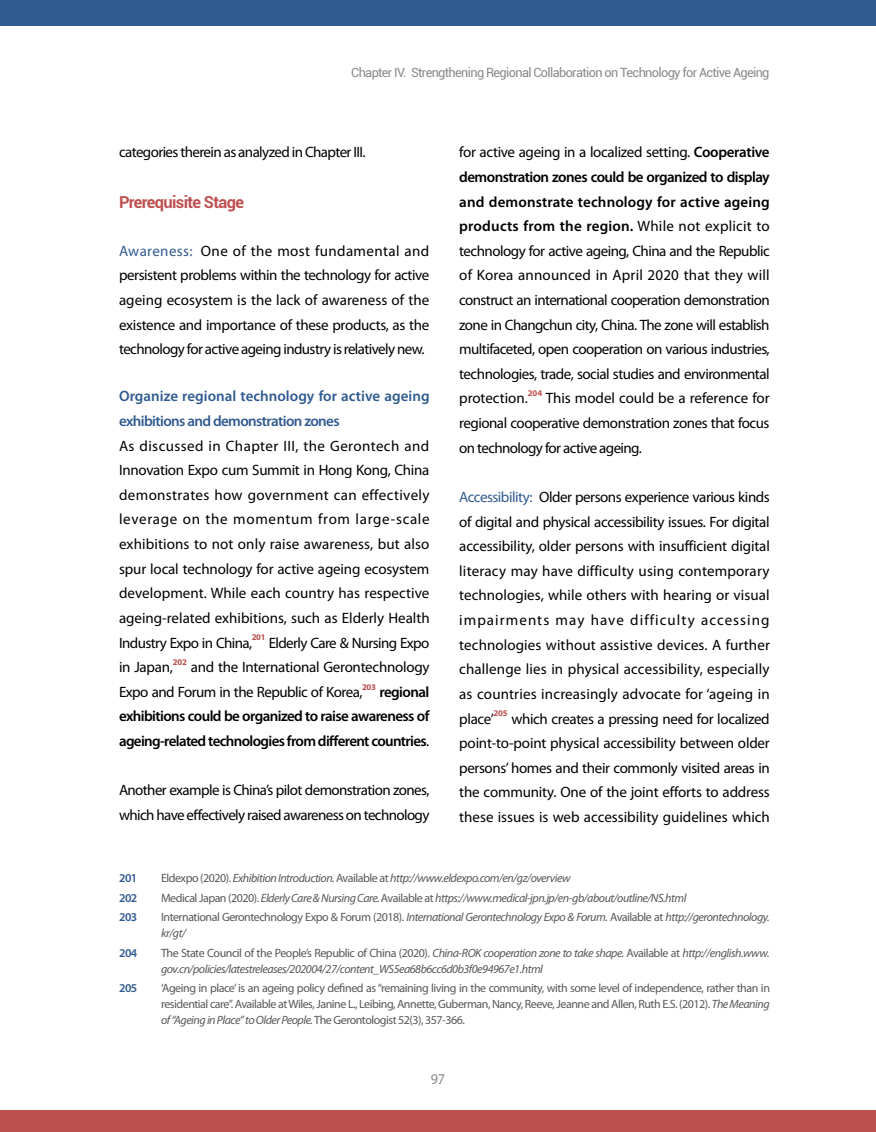
<style>
.page{position:relative;width:876px;height:1132px;background:#fff}
.page>*{position:absolute;margin:0;border:0;box-sizing:border-box;transform-origin:0 0}
.t1{font:700 16.5px "Roboto";letter-spacing:-.04em;color:#be5050}
.t2{font:15px/24.6px "Myriad Pro";letter-spacing:-.035em;color:#000;text-align:justify}
.t3{font:600 15px/24.6px "Myriad Pro";letter-spacing:-.045em;color:#000;text-align:justify}
.t4{font:600 15px/24.6px "Myriad Pro";letter-spacing:-.005em;color:#305b90}
.t5{font:15px "Myriad Pro";color:#898989;scale:.95 1}
.t6{font:12.75px "Roboto";letter-spacing:-.05em;color:#898989}
.t7{font:italic 12px/15.6px "Myriad Pro";letter-spacing:-.04em;color:#595757}
.t8{font:12px/15.6px "Myriad Pro";letter-spacing:-.04em;color:#595757;text-align:justify}
.t9{font:600 12px "Myriad Pro";letter-spacing:-.04em;color:#305b90}
.t10{font:700 8.7px "Myriad Pro";letter-spacing:-.02em;color:#be5050}
.s1{color:#305b90}
.s2{font-weight:400}
.s3{font-weight:600}
.s4{font-style:normal}
.s5{font-style:italic}
</style>
<div class="page">
<div style="left:0;top:0;width:876px;height:26px;background:#305b90"></div>
<div style="left:0;top:1110px;width:876px;height:21px;background:#be5050"></div>
<p class="t6" style="left:351px;top:63px;width:420px">Chapter IV. Strengthening Regional Collaboration on Technology for Active Ageing</p>
<p class="t2" style="left:119px;top:140px;width:248px">categories therein as analyzed in Chapter III.</p>
<p class="t1" style="left:119px;top:190px;width:127px">Prerequisite Stage</p>
<p class="t2" style="left:119px;top:238px;width:312px"><span class="s1">Awareness:</span> One of the most fundamental and persistent problems within the technology for active ageing ecosystem is the lack of awareness of the existence and importance of these products, as the technology for active ageing industry is relatively new.</p>
<p class="t4" style="left:119px;top:383px;width:312px">Organize regional technology for active ageing exhibitions and demonstration zones</p>
<p class="t2" style="left:119px;top:433px;width:312px">As discussed in Chapter III, the Gerontech and Innovation Expo cum Summit in Hong Kong, China demonstrates how government can effectively leverage on the momentum from large-scale exhibitions to not only raise awareness, but also spur local technology for active ageing ecosystem development. While each country has respective ageing-related exhibitions, such as Elderly Health Industry Expo in China,</p>
<p class="t10" style="left:252px;top:631px;width:15px">201</p>
<p class="t2" style="left:269px;top:629px;width:162px">Elderly Care &amp; Nursing Expo</p>
<p class="t2" style="left:119px;top:654px;width:56px">in Japan,</p>
<p class="t10" style="left:173px;top:656px;width:16px">202</p>
<p class="t2" style="left:119px;top:654px;width:312px;text-indent:72px">and the International Gerontechnology<br>Expo and Forum in the Republic of Korea,</p>
<p class="t10" style="left:362px;top:681px;width:15px">203</p>
<p class="t3" style="left:119px;top:679px;width:312px;text-indent:260px">regional exhibitions could be organized to raise awareness of ageing-related technologies from different countries<span class="s2">.</span></p>
<p class="t2" style="left:119px;top:777px;width:312px">Another example is China’s pilot demonstration zones, which have effectively raised awareness on technology</p>
<p class="t2" style="left:459px;top:140px;width:312px">for active ageing in a localized setting. <span class="s3">Cooperative demonstration zones could be organized to display and demonstrate technology for active ageing products from the region.</span> While not explicit to technology for active ageing, China and the Republic of Korea announced in April 2020 that they will construct an international cooperation demonstration zone in Changchun city, China. The zone will establish multifaceted, open cooperation on various industries, technologies, trade, social studies and environmental protection.</p>
<p class="t10" style="left:528px;top:387px;width:16px">204</p>
<p class="t2" style="left:459px;top:386px;width:312px;text-indent:87px">This model could be a reference for regional cooperative demonstration zones that focus on technology for active ageing.</p>
<p class="t2" style="left:459px;top:484px;width:312px"><span class="s1">Accessibility:</span> Older persons experience various kinds of digital and physical accessibility issues. For digital accessibility, older persons with insufficient digital literacy may have difficulty using contemporary technologies, while others with hearing or visual impairments may have difficulty accessing technologies without assistive devices. A further challenge lies in physical accessibility, especially as countries increasingly advocate for ‘ageing in place’</p>
<p class="t10" style="left:493px;top:707px;width:16px">205</p>
<p class="t2" style="left:459px;top:705px;width:312px;text-indent:52px">which creates a pressing need for localized point-to-point physical accessibility between older persons’ homes and their commonly visited areas in the community. One of the joint efforts to address these issues is web accessibility guidelines which</p>
<p class="t9" style="left:119px;top:869px;width:20px">201</p>
<p class="t7" style="left:161px;top:869px;width:411px"><span class="s4">Eldexpo (2020).</span> Exhibition Introduction. <span class="s4">Available at</span> http://www.eldexpo.com/en/gz/overview</p>
<p class="t9" style="left:119px;top:889px;width:20px">202</p>
<p class="t7" style="left:161px;top:889px;width:527px"><span class="s4">Medical Japan (2020).</span> Elderly Care &amp; Nursing Care. <span class="s4">Available at</span> https://www.medical-jpn.jp/en-gb/about/outline/NS.html</p>
<p class="t9" style="left:119px;top:909px;width:20px">203</p>
<p class="t7" style="left:161px;top:909px;width:610px"><span class="s4">International Gerontechnology Expo &amp; Forum (2018).</span> International Gerontechnology Expo &amp; Forum. <span class="s4">Available at</span> http://gerontechnology. kr/gt/</p>
<p class="t9" style="left:119px;top:944px;width:20px">204</p>
<p class="t7" style="left:161px;top:944px;width:610px"><span class="s4">The State Council of the People’s Republic of China (2020).</span> China-ROK cooperation zone to take shape. <span class="s4">Available at</span> http://english.www. gov.cn/policies/latestreleases/202004/27/content_WS5ea68b6cc6d0b3f0e94967e1.html</p>
<p class="t9" style="left:119px;top:980px;width:20px">205</p>
<p class="t8" style="left:161px;top:980px;width:610px">‘Ageing in place’ is an ageing policy defined as “remaining living in the community, with some level of independence, rather than in residential care”. Available at Wiles, Janine L., Leibing, Annette, Guberman, Nancy, Reeve, Jeanne and Allen, Ruth E.S. (2012). <span class="s5">The Meaning of “Ageing in Place” to Older People.</span> The Gerontologist 52(3), 357-366.</p>
<p class="t5" style="left:431px;top:1069px;width:16px">97</p>
</div>
